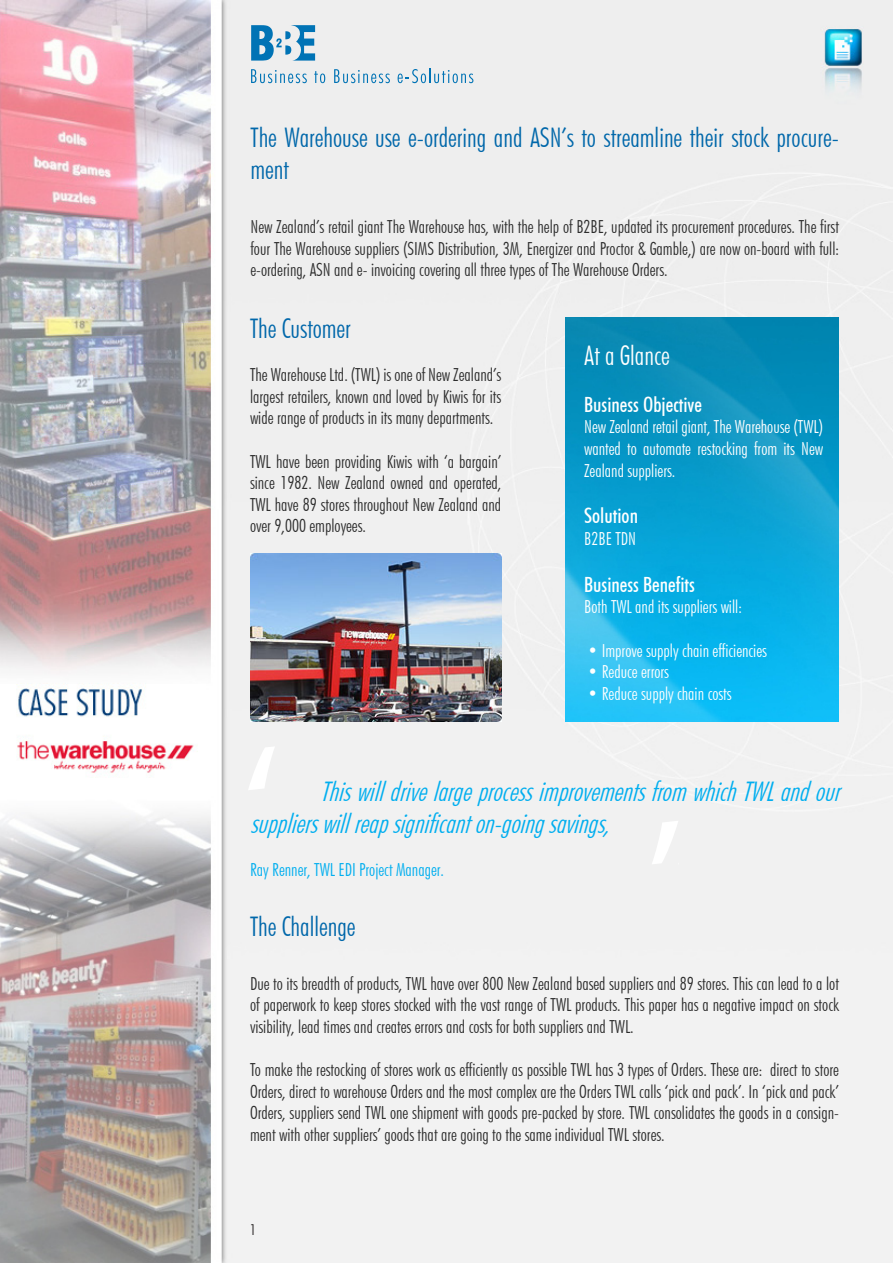
<style>
.page{position:relative;width:893px;height:1263px;background:#fff}
.page>*{position:absolute;margin:0;border:0;box-sizing:border-box;transform-origin:0 0}
.t1{font:italic 300 condensed 27px/32.4px "Futura BT";color:#00aeef}
.t2{font:300 condensed 27px/32.4px "Futura BT";color:#0067aa}
.t3{font:300 condensed 27px "Futura BT";color:#fff}
.t4{font:500 condensed 21px "Futura BT";color:#fff}
.t5{font:300 condensed 18px/21.6px "Futura BT";color:#2c2c2c;text-align:justify}
.t6{font:300 condensed 18px/21.6px "Futura BT";color:#fff;text-align:justify}
.t7{font:300 condensed 18px "Futura BT";color:#00aeef}
.t8{font:300 condensed 15px "Futura BT";color:#231f20}
</style>
<div class="page">
<img style="left:0;top:0;width:893px;height:1263px">
<svg style="left:251px;top:25px;width:64px;height:36px;background:#74afd0"></svg>
<svg style="left:251px;top:69px;width:56px;height:14px"></svg>
<svg style="left:314px;top:71px;width:11px;height:12px"></svg>
<svg style="left:334px;top:69px;width:56px;height:14px"></svg>
<svg style="left:398px;top:68px;width:75px;height:15px"></svg>
<img style="left:566px;top:317px;width:273px;height:404px">
<img style="left:250px;top:553px;width:252px;height:168px">
<p class="t2" style="left:250px;top:120px;width:590px">The Warehouse use e-ordering and ASN’s to streamline their stock procure&shy;ment</p>
<p class="t5" style="left:250px;top:216px;width:590px">New Zealand’s retail giant The Warehouse has, with the help of B2BE, updated its procurement procedures. The first four The Warehouse suppliers (SIMS Distribution, 3M, Energizer and Proctor &amp; Gamble,) are now on-board with full: e-ordering, ASN and e- invoicing covering all three types of The Warehouse Orders.</p>
<p class="t2" style="left:250px;top:312px;width:102px">The Customer</p>
<p class="t5" style="left:250px;top:364px;width:253px">The Warehouse Ltd. (TWL) is one of New Zealand’s largest retailers, known and loved by Kiwis for its wide range of products in its many departments.</p>
<p class="t5" style="left:250px;top:450px;width:253px">TWL have been providing Kiwis with ‘a bargain’ since 1982. New Zealand owned and operated, TWL have 89 stores throughout New Zealand and over 9,000 employees.</p>
<p class="t3" style="left:584px;top:339px;width:87px">At a Glance</p>
<p class="t4" style="left:584px;top:392px;width:119px">Business Objective</p>
<p class="t6" style="left:584px;top:416px;width:241px">New Zealand retail giant, The Warehouse (TWL) wanted to automate restocking from its New Zealand suppliers.</p>
<p class="t4" style="left:584px;top:503px;width:55px">Solution</p>
<p class="t6" style="left:584px;top:528px;width:53px">B2BE TDN</p>
<p class="t4" style="left:584px;top:572px;width:112px">Business Benefits</p>
<p class="t6" style="left:584px;top:596px;width:159px">Both TWL and its suppliers will:</p>
<p class="t6" style="left:588px;top:639px;width:181px">• Improve supply chain efficiencies</p>
<p class="t6" style="left:588px;top:661px;width:83px">• Reduce errors</p>
<p class="t6" style="left:588px;top:682px;width:145px">• Reduce supply chain costs</p>
<p class="t1" style="left:250px;top:775px;width:599px;text-indent:70px">ThiswilldrivelargeprocessimprovementsfromwhichTWLandour supplierswillreapsignificanton-goingsavings,</p>
<p class="t7" style="left:250px;top:859px;width:196px">Ray Renner, TWL EDI Project Manager.</p>
<p class="t2" style="left:250px;top:909px;width:107px">The Challenge</p>
<p class="t5" style="left:250px;top:972px;width:590px">Due to its breadth of products, TWL have over 800 New Zealand based suppliers and 89 stores. This can lead to a lot of paperwork to keep stores stocked with the vast range of TWL products. This paper has a negative impact on stock visibility, lead times and creates errors and costs for both suppliers and TWL.</p>
<p class="t5" style="left:250px;top:1059px;width:590px">To make the restocking of stores work as efficiently as possible TWL has 3 types of Orders. These are: direct to store Orders, direct to warehouse Orders and the most complex are the Orders TWL calls ‘pick and pack’. In ‘pick and pack’ Orders, suppliers send TWL one shipment with goods pre-packed by store. TWL consolidates the goods in a consign&shy;ment with other suppliers’ goods that are going to the same individual TWL stores.</p>
<p class="t8" style="left:250px;top:1220px;width:7px">1</p>
</div>
